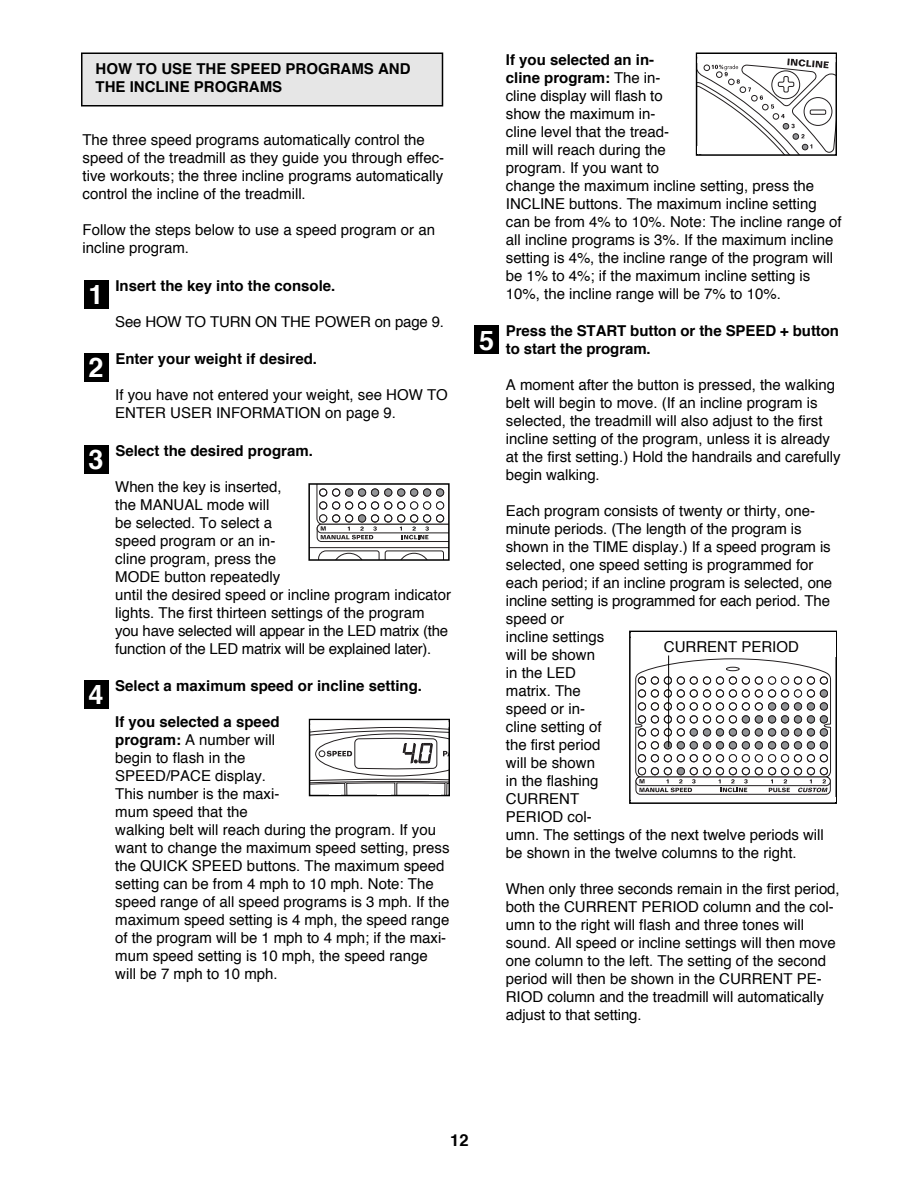
<style>
.page{position:relative;width:918px;height:1188px;background:#fff}
.page>*{position:absolute;margin:0;border:0;box-sizing:border-box;transform-origin:0 0}
.t1{font:700 27px "Helvetica";color:#fff}
.t2{font:700 16.5px "Helvetica";color:#000}
.t3{font:15px/18px "Helvetica";color:#000}
.t4{font:700 15px/18px "Helvetica";color:#000}
.s1{font-weight:700}
.s2{font-style:italic}
</style>
<div class="page">
<div style="left:475px;top:326px;width:24px;height:28px;background:#000"></div>
<div style="left:84px;top:680px;width:24px;height:29px;background:#000"></div>
<div style="left:84px;top:445px;width:24px;height:29px;background:#000"></div>
<div style="left:84px;top:353px;width:24px;height:29px;background:#000"></div>
<div style="left:84px;top:280px;width:24px;height:29px;background:#000"></div>
<div style="left:82px;top:54px;width:360px;height:51px;background:#e6e6e6"></div>
<div style="left:81px;top:52px;width:362px;height:54px;border:2px solid #000"></div>
<svg style="left:635px;top:657px;width:196px;height:138px"></svg>
<div style="left:629px;top:631px;width:208px;height:173px;border:2px solid #000"></div>
<div style="left:309px;top:719px;width:141px;height:77px;border:2px solid #000"></div>
<div style="left:631px;top:632px;width:205px;height:25px;background:#fff"></div>
<hr style="left:668px;top:656px;width:1px;height:91px;background:#000">
<svg style="left:311px;top:486px;width:136px;height:72px"></svg>
<div style="left:696px;top:52px;width:141px;height:104px;border:2px solid #000"></div>
<svg style="left:697px;top:54px;width:139px;height:100px"></svg>
<hr style="left:631px;top:798px;width:205px;height:4px;background:#fff">
<svg style="left:310px;top:720px;width:138px;height:75px"></svg>
<p class="t4" style="left:96px;top:61px;width:316px">HOW TO USE THE SPEED PROGRAMS AND<br>THE INCLINE PROGRAMS</p>
<p class="t3" style="left:82px;top:132px;width:363px">The three speed programs automatically control the speed of the treadmill as they guide you through effec&shy;tive workouts; the three incline programs automatically control the incline of the treadmill.</p>
<p class="t3" style="left:83px;top:222px;width:354px">Follow the steps below to use a speed program or an incline program.</p>
<p class="t4" style="left:115px;top:278px;width:222px">Insert the key into the console.</p>
<p class="t3" style="left:115px;top:314px;width:330px">See HOW TO TURN ON THE POWER on page 9.</p>
<p class="t4" style="left:115px;top:351px;width:203px">Enter your weight if desired.</p>
<p class="t3" style="left:115px;top:387px;width:334px">If you have not entered your weight, see HOW TO<br>ENTER USER INFORMATION on page 9.</p>
<p class="t4" style="left:115px;top:443px;width:199px">Select the desired program.</p>
<p class="t3" style="left:115px;top:479px;width:337px">When the key is inserted,<br>the MANUAL mode will<br>be selected. To select a<br>speed program or an in-<br>cline program, press the<br>MODE button repeatedly<br>until the desired speed or incline program indicator lights. The first thirteen settings of the program you have selected will appear in the LED matrix (the function of the LED matrix will be explained later).</p>
<p class="t4" style="left:115px;top:678px;width:308px">Select a maximum speed or incline setting.</p>
<p class="t3" style="left:115px;top:714px;width:336px"><span class="s1">If you selected a speed<br>program:</span> A number will<br>begin to flash in the<br>SPEED/PACE display.<br>This number is the <span class="s2">maxi-<br>mum speed</span> that the<br>walking belt will reach during the program. If you want to change the maximum speed setting, press the QUICK SPEED buttons. The maximum speed setting can be from 4 mph to 10 mph. Note: The speed range of all speed programs is 3 mph. If the maximum speed setting is 4 mph, the speed range of the program will be 1 mph to 4 mph; if the maxi&shy;mum speed setting is 10 mph, the speed range will be 7 mph to 10 mph.</p>
<h1 class="t1" style="left:89px;top:284px;width:17px">1</h1>
<h1 class="t1" style="left:89px;top:358px;width:17px">2</h1>
<h1 class="t1" style="left:89px;top:449px;width:17px">3</h1>
<h1 class="t1" style="left:89px;top:685px;width:17px">4</h1>
<h1 class="t1" style="left:479px;top:330px;width:17px">5</h1>
<p class="t3" style="left:506px;top:52px;width:337px"><span class="s1">If you selected an in-<br>cline program:</span> The in-<br>cline display will flash to<br>show the <span class="s2">maximum in-<br>cline level</span> that the tread-<br>mill will reach during the<br>program. If you want to<br>change the maximum incline setting, press the INCLINE buttons. The maximum incline setting can be from 4% to 10%. Note: The incline range of all incline programs is 3%. If the maximum incline setting is 4%, the incline range of the program will be 1% to 4%; if the maximum incline setting is 10%, the incline range will be 7% to 10%.</p>
<p class="t4" style="left:506px;top:324px;width:335px">Press the START button or the SPEED + button to start the program.</p>
<p class="t3" style="left:506px;top:378px;width:336px">A moment after the button is pressed, the walking belt will begin to move. (If an incline program is selected, the treadmill will also adjust to the first incline setting of the program, unless it is already at the first setting.) Hold the handrails and carefully begin walking.</p>
<p class="t3" style="left:506px;top:504px;width:328px">Each program consists of twenty or thirty, one&shy;minute periods. (The length of the program is shown in the TIME display.) If a speed program is selected, one speed setting is programmed for each period; if an incline program is selected, one incline setting is programmed for each period. The speed or<br>incline settings<br>will be shown<br>in the LED<br>matrix. The<br>speed or in-<br>cline setting of<br>the first period<br>will be shown<br>in the flashing<br>CURRENT<br>PERIOD col-<br>umn. The settings of the next twelve periods will be shown in the twelve columns to the right.</p>
<p class="t3" style="left:506px;top:882px;width:335px">When only three seconds remain in the first period, both the CURRENT PERIOD column and the col&shy;umn to the right will flash and three tones will sound. All speed or incline settings will then move one column to the left. The setting of the second period will then be shown in the CURRENT PE-RIOD column and the treadmill will automatically adjust to that setting.</p>
<p class="t3" style="left:664px;top:639px;width:136px">CURRENT PERIOD</p>
<p class="t2" style="left:450px;top:1134px;width:20px">12</p>
</div>
